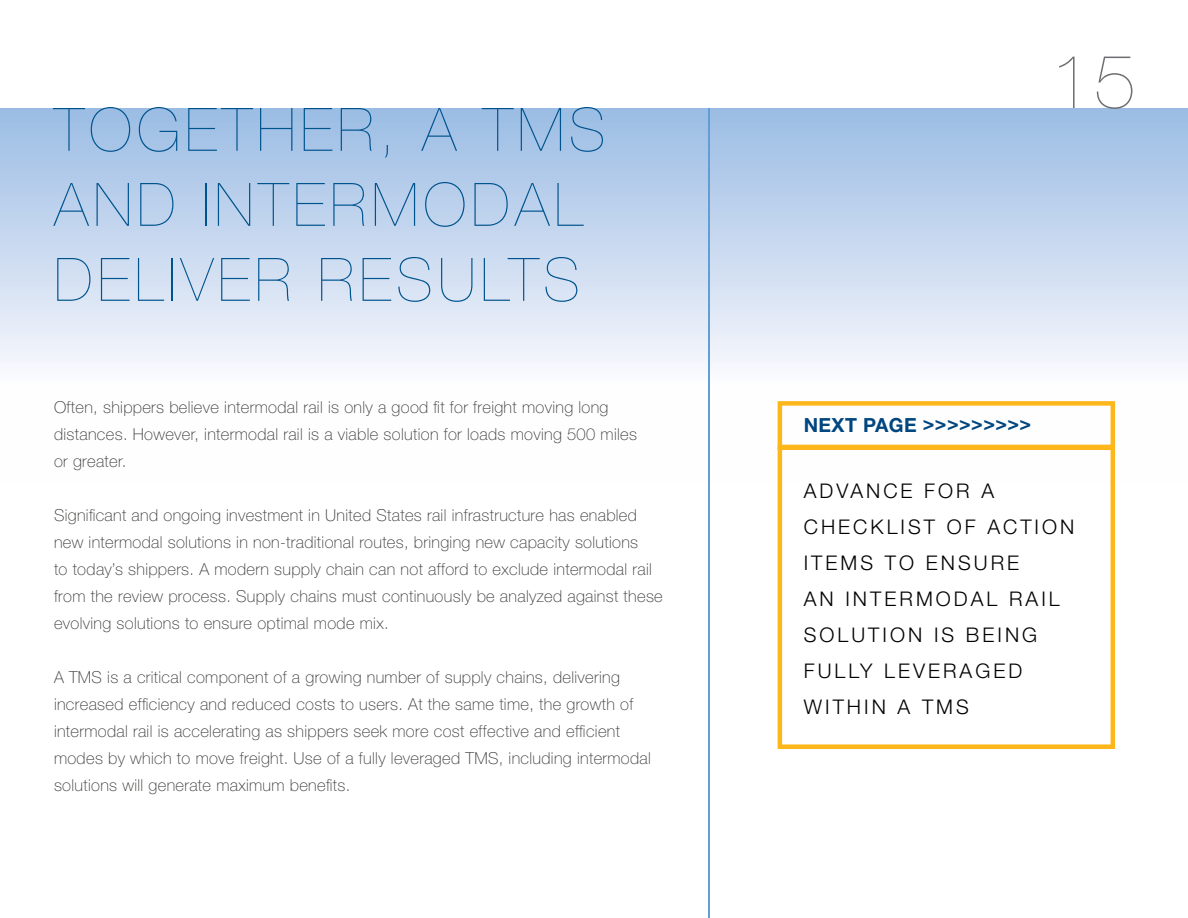
<style>
.page{position:relative;width:1188px;height:918px;background:#fff}
.page>*{position:absolute;margin:0;border:0;box-sizing:border-box;transform-origin:0 0}
.t1{font:200 75.6px "Helvetica Neue LT Std";color:#6d6e71}
.t2{font:200 60px/75px "Helvetica Neue LT Std";letter-spacing:.08em;color:#00548e}
.t3{font:300 20.25px/36px "Helvetica Neue LT Std";letter-spacing:.15em;color:#000}
.t4{font:700 19.5px "Helvetica Neue LT Std";letter-spacing:.02em;color:#00467f}
.t5{font:100 16.5px/27px "Helvetica Neue LT Std";letter-spacing:.02em;color:#363635}
</style>
<div class="page">
<div style="left:0;top:108px;width:1188px;height:375px;background:linear-gradient(to bottom,#9fbee4,#fff)"></div>
<hr style="left:709px;top:108px;width:1px;height:810px;background:#609ed5">
<svg style="left:778px;top:449px;width:337px;height:300px"></svg>
<svg style="left:778px;top:401px;width:337px;height:48px"></svg>
<h2 class="t2" style="left:54px;top:92px;width:553px">TOGETHER, A TMS<br>AND INTERMODAL<br>DELIVER RESULTS</h2>
<p class="t5" style="left:54px;top:394px;width:585px">Often, shippers believe intermodal rail is only a good fit for freight moving long distances. However, intermodal rail is a viable solution for loads moving 500 miles or greater.</p>
<p class="t5" style="left:54px;top:502px;width:610px">Significant and ongoing investment in United States rail infrastructure has enabled new intermodal solutions in non-traditional routes, bringing new capacity solutions<br>to today’s shippers. A modern supply chain can not afford to exclude intermodal rail from the review process. Supply chains must continuously be analyzed against these evolving solutions to ensure optimal mode mix.</p>
<p class="t5" style="left:54px;top:664px;width:599px">A TMS is a critical component of a growing number of supply chains, delivering increased efficiency and reduced costs to users. At the same time, the growth of intermodal rail is accelerating as shippers seek more cost effective and efficient modes by which to move freight. Use of a fully leveraged TMS, including intermodal solutions will generate maximum benefits.</p>
<h1 class="t1" style="left:1050px;top:38px;width:87px">15</h1>
<p class="t4" style="left:804px;top:411px;width:229px">NEXT PAGE &gt;&gt;&gt;&gt;&gt;&gt;&gt;&gt;&gt;</p>
<p class="t3" style="left:804px;top:472px;width:272px">ADVANCE FOR A<br>CHECKLIST OF ACTION<br>ITEMS TO ENSURE<br>AN INTERMODAL RAIL<br>SOLUTION IS BEING<br>FULLY LEVERAGED<br>WITHIN A TMS</p>
</div>
